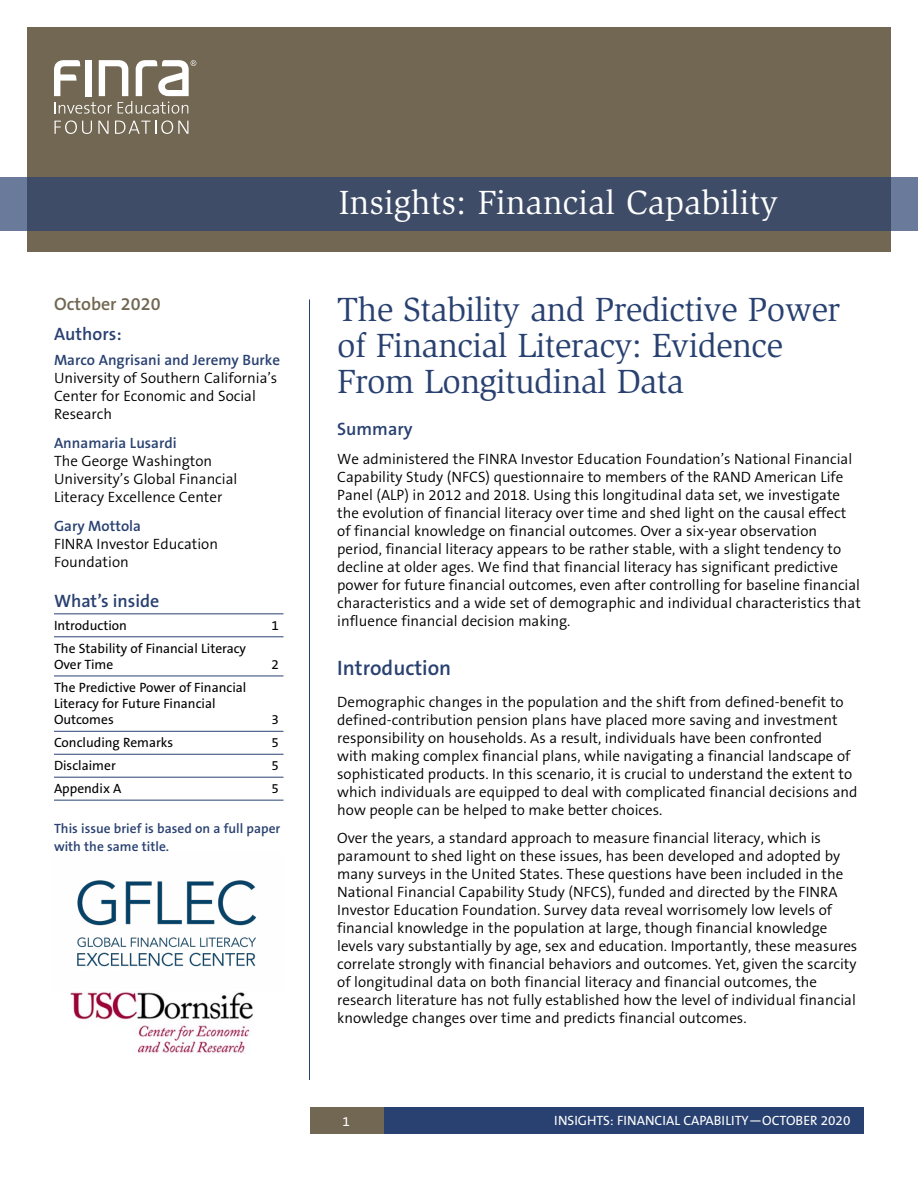
<style>
.page{position:relative;width:918px;height:1188px;background:#fff}
.page>*{position:absolute;margin:0;border:0;box-sizing:border-box;transform-origin:0 0}
.t1{font:34.5px/36px "Slimbach LT";letter-spacing:-.02em;color:#294171}
.t2{font:34.5px "Slimbach LT";color:#fff}
.t3{font:600 21px "The Sans B6";color:#294171}
.t4{font:600 18px "The Sans B6";color:#294171}
.t5{font:600 18px "The Sans B6";color:#716752}
.t6{font:300 15px/18px "The Sans B4";color:#000}
.t7{font:600 15px "The Sans B6";color:#294171}
.t8{font:13.5px/16.2px "The Sans B5 Plain";color:#000}
.t9{font:600 13.5px/18px "The Sans B6";color:#294171}
.t10{font:13.5px "The Sans B5 Plain";color:#fff}
</style>
<div class="page">
<div style="left:310px;top:1107px;width:75px;height:27px;background:#716752"></div>
<div style="left:27px;top:27px;width:864px;height:224px;background:#716752"></div>
<div style="left:0;top:177px;width:918px;height:54px;background:#3e4c67"></div>
<div style="left:385px;top:1107px;width:479px;height:27px;background:#294171"></div>
<svg style="left:55px;top:120px;width:37px;height:14px"></svg>
<svg style="left:98px;top:121px;width:11px;height:13px"></svg>
<svg style="left:115px;top:120px;width:73px;height:14px"></svg>
<svg style="left:54px;top:60px;width:142px;height:54px"></svg>
<hr style="left:309px;top:299px;width:1px;height:781px;background:#294171">
<hr style="left:54px;top:613px;width:230px;height:1px;background:#294171">
<hr style="left:54px;top:636px;width:230px;height:1px;background:#294171">
<hr style="left:54px;top:676px;width:230px;height:1px;background:#294171">
<hr style="left:54px;top:731px;width:230px;height:1px;background:#294171">
<hr style="left:54px;top:754px;width:230px;height:1px;background:#294171">
<hr style="left:54px;top:777px;width:230px;height:1px;background:#294171">
<hr style="left:54px;top:800px;width:230px;height:1px;background:#294171">
<img style="left:71px;top:991px;width:182px;height:63px">
<img style="left:77px;top:880px;width:180px;height:87px">
<p class="t5" style="left:54px;top:295px;width:108px">October 2020</p>
<p class="t4" style="left:54px;top:325px;width:69px">Authors:</p>
<p class="t7" style="left:54px;top:352px;width:228px">Marco Angrisani and Jeremy Burke</p>
<p class="t6" style="left:54px;top:369px;width:225px">University of Southern California’s<br>Center for Economic and Social<br>Research</p>
<p class="t7" style="left:54px;top:435px;width:124px">Annamaria Lusardi</p>
<p class="t6" style="left:54px;top:452px;width:185px">The George Washington<br>University’s Global Financial<br>Literacy Excellence Center</p>
<p class="t7" style="left:54px;top:518px;width:89px">Gary Mottola</p>
<p class="t6" style="left:54px;top:535px;width:166px">FINRA Investor Education<br>Foundation</p>
<p class="t4" style="left:54px;top:591px;width:107px">What’s inside</p>
<p class="t8" style="left:54px;top:617px;width:75px">Introduction</p>
<p class="t8" style="left:272px;top:617px;width:9px">1</p>
<p class="t8" style="left:54px;top:640px;width:194px">The Stability of Financial Literacy<br>Over Time</p>
<p class="t8" style="left:272px;top:657px;width:9px">2</p>
<p class="t8" style="left:54px;top:680px;width:194px">The Predictive Power of Financial<br>Literacy for Future Financial<br>Outcomes</p>
<p class="t8" style="left:272px;top:712px;width:9px">3</p>
<p class="t8" style="left:54px;top:735px;width:121px">Concluding Remarks</p>
<p class="t8" style="left:272px;top:735px;width:9px">5</p>
<p class="t8" style="left:54px;top:758px;width:63px">Disclaimer</p>
<p class="t8" style="left:272px;top:758px;width:9px">5</p>
<p class="t8" style="left:54px;top:781px;width:69px">Appendix A</p>
<p class="t8" style="left:272px;top:781px;width:9px">5</p>
<p class="t9" style="left:54px;top:820px;width:228px">This issue brief is based on a full paper with the same title.</p>
<h1 class="t2" style="left:339px;top:183px;width:441px">Insights: Financial Capability</h1>
<h1 class="t1" style="left:337px;top:292px;width:504px">The Stability and Predictive Power of Financial Literacy: Evidence<br>From Longitudinal Data</h1>
<p class="t4" style="left:337px;top:419px;width:77px">Summary</p>
<p class="t6" style="left:337px;top:450px;width:525px">We administered the FINRA Investor Education Foundation’s National Financial Capability Study (NFCS) questionnaire to members of the RAND American Life Panel (ALP) in 2012 and 2018. Using this longitudinal data set, we investigate the evolution of financial literacy over time and shed light on the causal effect of financial knowledge on financial outcomes. Over a six-year observation period, financial literacy appears to be rather stable, with a slight tendency to decline at older ages. We find that financial literacy has significant predictive power for future financial outcomes, even after controlling for baseline financial characteristics and a wide set of demographic and individual characteristics that influence financial decision making.</p>
<h2 class="t3" style="left:337px;top:657px;width:116px">Introduction</h2>
<p class="t6" style="left:337px;top:693px;width:522px">Demographic changes in the population and the shift from defined-benefit to defined-contribution pension plans have placed more saving and investment responsibility on households. As a result, individuals have been confronted<br>with making complex financial plans, while navigating a financial landscape of sophisticated products. In this scenario, it is crucial to understand the extent to which individuals are equipped to deal with complicated financial decisions and how people can be helped to make better choices.</p>
<p class="t6" style="left:337px;top:830px;width:522px">Over the years, a standard approach to measure financial literacy, which is paramount to shed light on these issues, has been developed and adopted by many surveys in the United States. These questions have been included in the National Financial Capability Study (NFCS), funded and directed by the FINRA Investor Education Foundation. Survey data reveal worrisomely low levels of financial knowledge in the population at large, though financial knowledge levels vary substantially by age, sex and education. Importantly, these measures correlate strongly with financial behaviors and outcomes. Yet, given the scarcity of longitudinal data on both financial literacy and financial outcomes, the research literature has not fully established how the level of individual financial knowledge changes over time and predicts financial outcomes.</p>
<p class="t10" style="left:343px;top:1114px;width:9px">1</p>
<p class="t10" style="left:554px;top:1114px;width:298px">INSIGHTS: FINANCIAL CAPABILITY—OCTOBER 2020</p>
</div>
